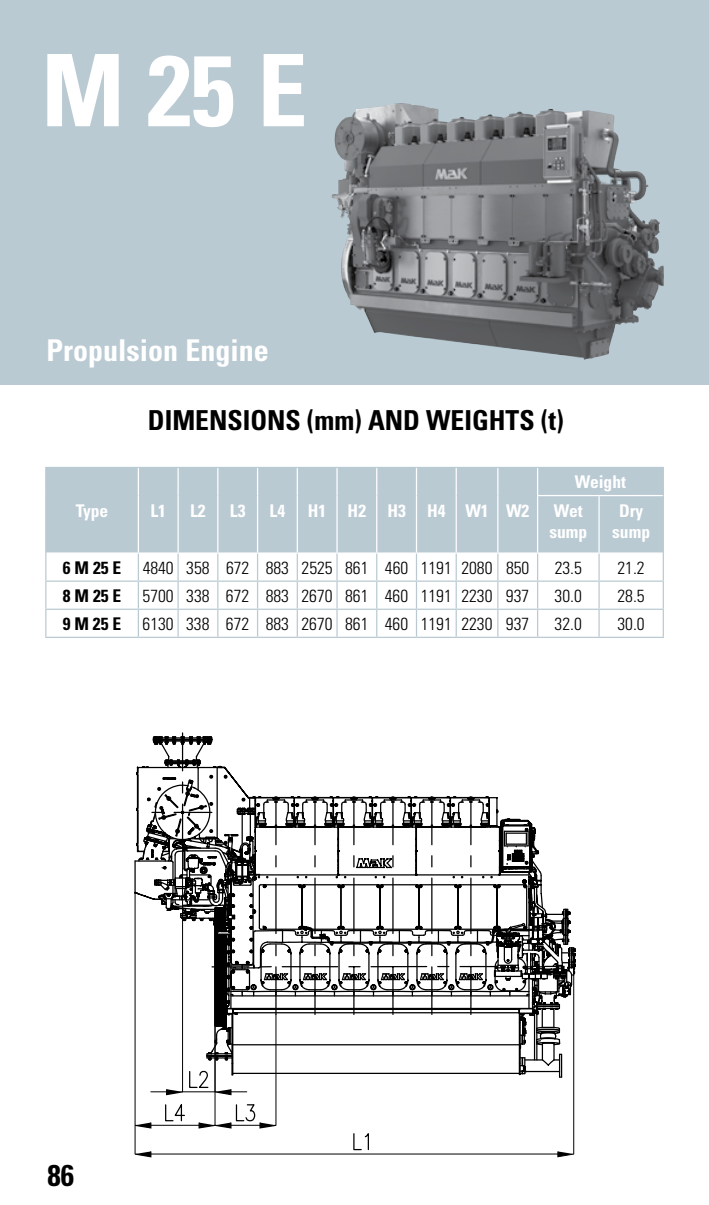
<style>
.page{position:relative;width:709px;height:1205px;background:#fff}
.page>*{position:absolute;margin:0;border:0;box-sizing:border-box;transform-origin:0 0}
.t1{font:700 condensed 100px "Univers";color:#fff}
.t2{font:700 condensed 30px "Univers";color:#fff}
.t3{font:700 condensed 30px "Univers";color:#000}
.t4{font:700 condensed 27.5px "Univers";color:#000}
.t5{font:300 condensed 17.5px "Univers";color:#000}
.t6{font:700 condensed 17.5px/28px "Univers";color:#fff}
.s1{font-weight:700}
</style>
<div class="page">
<div style="left:0;top:0;width:709px;height:384px;background:#bacad3"></div>
<img style="left:331px;top:103px;width:287px;height:257px">
<div style="left:46px;top:468px;width:616px;height:84px;background:#bacad3"></div>
<hr style="left:45px;top:467px;width:93px;height:1px;background:#bacad3">
<svg style="left:45px;top:468px;width:1px;height:27px"></svg>
<hr style="left:138px;top:467px;width:40px;height:1px;background:#bacad3">
<hr style="left:178px;top:467px;width:40px;height:1px;background:#bacad3">
<hr style="left:218px;top:467px;width:39px;height:1px;background:#bacad3">
<hr style="left:257px;top:467px;width:40px;height:1px;background:#bacad3">
<hr style="left:297px;top:467px;width:40px;height:1px;background:#bacad3">
<hr style="left:337px;top:467px;width:40px;height:1px;background:#bacad3">
<hr style="left:377px;top:467px;width:39px;height:1px;background:#bacad3">
<hr style="left:416px;top:467px;width:40px;height:1px;background:#bacad3">
<hr style="left:456px;top:467px;width:42px;height:1px;background:#bacad3">
<hr style="left:498px;top:467px;width:39px;height:1px;background:#bacad3">
<hr style="left:537px;top:467px;width:62px;height:1px;background:#bacad3">
<hr style="left:599px;top:467px;width:65px;height:1px;background:#bacad3">
<hr style="left:662px;top:468px;width:2px;height:27px;background:#bacad3">
<hr style="left:45px;top:495px;width:1px;height:58px;background:#bacad3">
<hr style="left:662px;top:495px;width:2px;height:58px;background:#bacad3">
<svg style="left:138px;top:468px;width:1px;height:27px"></svg>
<hr style="left:177px;top:468px;width:2px;height:27px;background:#fff">
<svg style="left:217px;top:468px;width:1px;height:27px"></svg>
<svg style="left:257px;top:468px;width:1px;height:27px"></svg>
<svg style="left:297px;top:468px;width:1px;height:27px"></svg>
<hr style="left:336px;top:468px;width:2px;height:27px;background:#fff">
<svg style="left:376px;top:468px;width:1px;height:27px"></svg>
<svg style="left:416px;top:468px;width:1px;height:27px"></svg>
<hr style="left:455px;top:468px;width:2px;height:27px;background:#fff">
<svg style="left:497px;top:468px;width:1px;height:27px"></svg>
<svg style="left:537px;top:468px;width:1px;height:27px"></svg>
<hr style="left:138px;top:495px;width:1px;height:57px;background:#fff">
<hr style="left:177px;top:495px;width:2px;height:57px;background:#fff">
<hr style="left:217px;top:495px;width:1px;height:57px;background:#fff">
<hr style="left:257px;top:495px;width:1px;height:57px;background:#fff">
<hr style="left:297px;top:495px;width:1px;height:57px;background:#fff">
<hr style="left:336px;top:495px;width:2px;height:57px;background:#fff">
<hr style="left:376px;top:495px;width:1px;height:57px;background:#fff">
<hr style="left:416px;top:495px;width:1px;height:57px;background:#fff">
<hr style="left:455px;top:495px;width:2px;height:57px;background:#fff">
<hr style="left:497px;top:495px;width:1px;height:57px;background:#fff">
<hr style="left:537px;top:495px;width:62px;height:1px;background:#fff">
<hr style="left:537px;top:496px;width:1px;height:56px;background:#fff">
<hr style="left:599px;top:495px;width:63px;height:1px;background:#fff">
<hr style="left:598px;top:496px;width:1px;height:56px;background:#fff">
<hr style="left:177px;top:554px;width:2px;height:26px;background:#bacad3">
<hr style="left:336px;top:554px;width:2px;height:26px;background:#bacad3">
<hr style="left:455px;top:554px;width:2px;height:26px;background:#bacad3">
<hr style="left:662px;top:553px;width:2px;height:27px;background:#bacad3">
<hr style="left:45px;top:580px;width:93px;height:2px;background:#bacad3">
<hr style="left:138px;top:580px;width:40px;height:2px;background:#bacad3">
<hr style="left:178px;top:580px;width:40px;height:2px;background:#bacad3">
<hr style="left:177px;top:582px;width:2px;height:27px;background:#bacad3">
<hr style="left:218px;top:580px;width:39px;height:2px;background:#bacad3">
<hr style="left:257px;top:580px;width:40px;height:2px;background:#bacad3">
<hr style="left:297px;top:580px;width:40px;height:2px;background:#bacad3">
<hr style="left:337px;top:580px;width:40px;height:2px;background:#bacad3">
<hr style="left:336px;top:582px;width:2px;height:27px;background:#bacad3">
<hr style="left:377px;top:580px;width:39px;height:2px;background:#bacad3">
<hr style="left:416px;top:580px;width:40px;height:2px;background:#bacad3">
<hr style="left:456px;top:580px;width:42px;height:2px;background:#bacad3">
<hr style="left:455px;top:582px;width:2px;height:27px;background:#bacad3">
<hr style="left:498px;top:580px;width:39px;height:2px;background:#bacad3">
<hr style="left:537px;top:580px;width:62px;height:2px;background:#bacad3">
<hr style="left:599px;top:580px;width:65px;height:2px;background:#bacad3">
<hr style="left:662px;top:582px;width:2px;height:27px;background:#bacad3">
<hr style="left:45px;top:609px;width:93px;height:1px;background:#bacad3">
<svg style="left:45px;top:553px;width:1px;height:84px"></svg>
<hr style="left:138px;top:609px;width:40px;height:1px;background:#bacad3">
<svg style="left:138px;top:554px;width:1px;height:83px"></svg>
<hr style="left:178px;top:609px;width:40px;height:1px;background:#bacad3">
<hr style="left:177px;top:610px;width:2px;height:27px;background:#bacad3">
<hr style="left:218px;top:609px;width:39px;height:1px;background:#bacad3">
<svg style="left:217px;top:554px;width:1px;height:83px"></svg>
<hr style="left:257px;top:609px;width:40px;height:1px;background:#bacad3">
<svg style="left:257px;top:554px;width:1px;height:83px"></svg>
<hr style="left:297px;top:609px;width:40px;height:1px;background:#bacad3">
<svg style="left:297px;top:554px;width:1px;height:83px"></svg>
<hr style="left:337px;top:609px;width:40px;height:1px;background:#bacad3">
<hr style="left:336px;top:610px;width:2px;height:27px;background:#bacad3">
<hr style="left:377px;top:609px;width:39px;height:1px;background:#bacad3">
<svg style="left:376px;top:554px;width:1px;height:83px"></svg>
<hr style="left:416px;top:609px;width:40px;height:1px;background:#bacad3">
<svg style="left:416px;top:554px;width:1px;height:83px"></svg>
<hr style="left:456px;top:609px;width:42px;height:1px;background:#bacad3">
<hr style="left:455px;top:610px;width:2px;height:27px;background:#bacad3">
<hr style="left:498px;top:609px;width:39px;height:1px;background:#bacad3">
<svg style="left:497px;top:554px;width:1px;height:83px"></svg>
<hr style="left:537px;top:609px;width:62px;height:1px;background:#bacad3">
<svg style="left:537px;top:554px;width:1px;height:83px"></svg>
<hr style="left:599px;top:609px;width:65px;height:1px;background:#bacad3">
<svg style="left:598px;top:554px;width:1px;height:83px"></svg>
<hr style="left:662px;top:610px;width:2px;height:27px;background:#bacad3">
<hr style="left:45px;top:637px;width:93px;height:1px;background:#bacad3">
<hr style="left:138px;top:637px;width:40px;height:1px;background:#bacad3">
<hr style="left:178px;top:637px;width:40px;height:1px;background:#bacad3">
<hr style="left:218px;top:637px;width:39px;height:1px;background:#bacad3">
<hr style="left:257px;top:637px;width:40px;height:1px;background:#bacad3">
<hr style="left:297px;top:637px;width:40px;height:1px;background:#bacad3">
<hr style="left:337px;top:637px;width:40px;height:1px;background:#bacad3">
<hr style="left:377px;top:637px;width:39px;height:1px;background:#bacad3">
<hr style="left:416px;top:637px;width:40px;height:1px;background:#bacad3">
<hr style="left:456px;top:637px;width:42px;height:1px;background:#bacad3">
<hr style="left:498px;top:637px;width:39px;height:1px;background:#bacad3">
<hr style="left:537px;top:637px;width:62px;height:1px;background:#bacad3">
<hr style="left:599px;top:637px;width:65px;height:1px;background:#bacad3">
<hr style="left:135px;top:892px;width:1px;height:262px;background:#000">
<hr style="left:151px;top:1153px;width:407px;height:1px;background:#000">
<svg style="left:134px;top:1150px;width:18px;height:7px"></svg>
<svg style="left:557px;top:1151px;width:17px;height:6px"></svg>
<svg style="left:353px;top:1133px;width:16px;height:18px"></svg>
<hr style="left:275px;top:1014px;width:1px;height:111px;background:#000">
<hr style="left:215px;top:1026px;width:1px;height:99px;background:#000">
<svg style="left:134px;top:735px;width:442px;height:361px"></svg>
<hr style="left:151px;top:1125px;width:48px;height:1px;background:#000">
<svg style="left:198px;top:1103px;width:79px;height:26px"></svg>
<svg style="left:134px;top:1121px;width:18px;height:8px"></svg>
<svg style="left:165px;top:1104px;width:20px;height:18px"></svg>
<hr style="left:182px;top:1091px;width:33px;height:1px;background:#000">
<svg style="left:135px;top:771px;width:385px;height:275px"></svg>
<hr style="left:573px;top:967px;width:1px;height:187px;background:#000">
<h1 class="t1" style="left:41px;top:29px;width:267px">M 25 E</h1>
<h2 class="t2" style="left:46px;top:332px;width:224px">Propulsion Engine</h2>
<h3 class="t4" style="left:148px;top:404px;width:417px">DIMENSIONS (mm) AND WEIGHTS (t)</h3>
<p class="t6" style="left:76px;top:497px;width:34px">Type</p>
<p class="t6" style="left:150px;top:497px;width:17px">L1</p>
<p class="t6" style="left:190px;top:497px;width:17px">L2</p>
<p class="t6" style="left:230px;top:497px;width:17px">L3</p>
<p class="t6" style="left:270px;top:497px;width:17px">L4</p>
<p class="t6" style="left:308px;top:497px;width:223px">H1 H2 H3 H4 W1 W2</p>
<p class="t6" style="left:554px;top:468px;width:74px;text-indent:21px">Weight<br>Wet</p>
<p class="t6" style="left:549px;top:517px;width:39px">sump</p>
<p class="t6" style="left:612px;top:500px;width:39px;line-height:21px;text-align:center">Dry sump</p>
<p class="t5" style="left:63px;top:557px;width:468px"><span class="s1">6 M 25 E</span> 4840 358 672 883 2525 861 460 1191 2080 850</p>
<p class="t5" style="left:554px;top:557px;width:29px">23.5</p>
<p class="t5" style="left:617px;top:557px;width:29px">21.2</p>
<p class="t5" style="left:63px;top:585px;width:468px"><span class="s1">8 M 25 E</span> 5700 338 672 883 2670 861 460 1191 2230 937</p>
<p class="t5" style="left:554px;top:585px;width:29px">30.0</p>
<p class="t5" style="left:617px;top:585px;width:29px">28.5</p>
<p class="t5" style="left:63px;top:613px;width:468px"><span class="s1">9 M 25 E</span> 6130 338 672 883 2670 861 460 1191 2230 937</p>
<p class="t5" style="left:554px;top:613px;width:29px">32.0</p>
<p class="t5" style="left:617px;top:613px;width:29px">30.0</p>
<h2 class="t3" style="left:48px;top:1157px;width:28px">86</h2>
</div>
